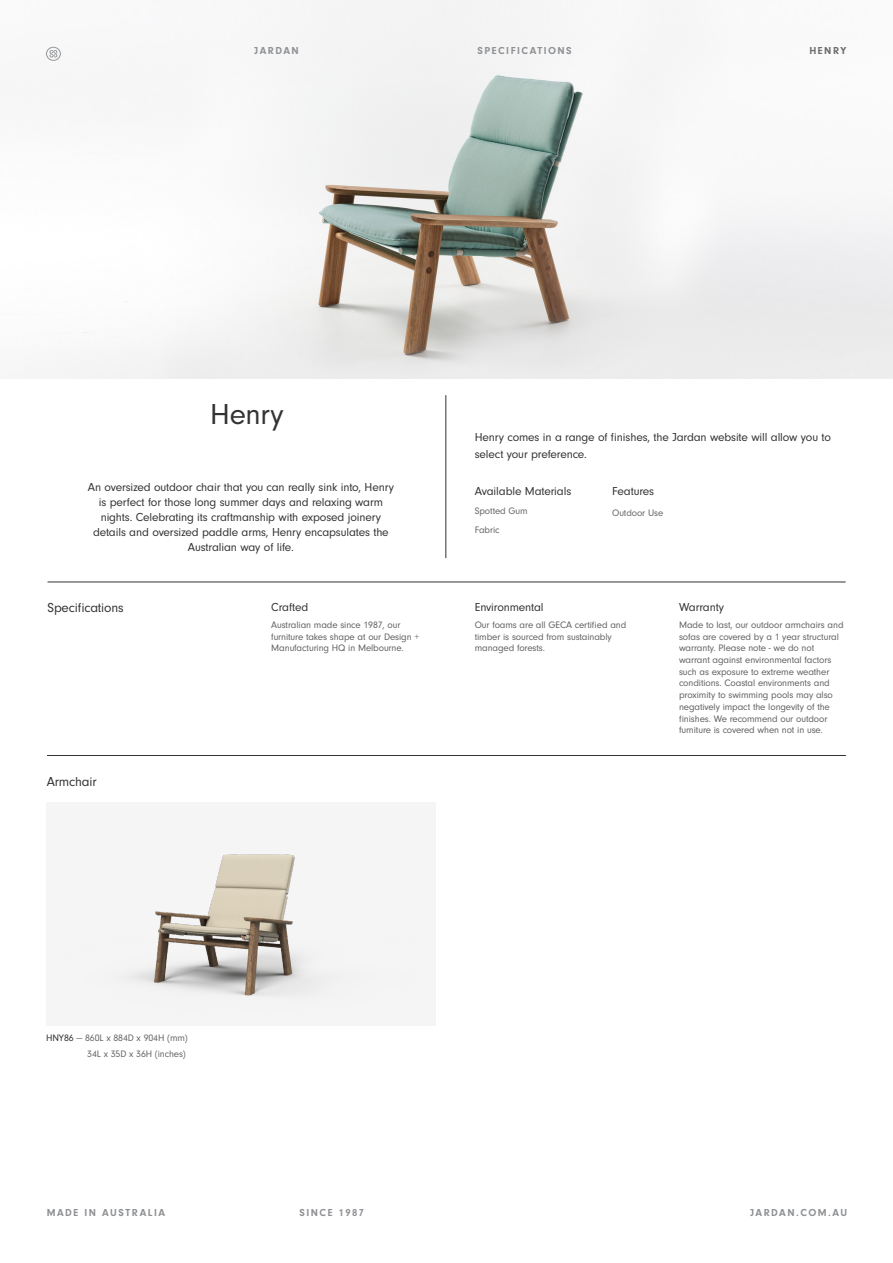
<style>
.page{position:relative;width:893px;height:1263px;background:#fff}
.page>*{position:absolute;margin:0;border:0;box-sizing:border-box;transform-origin:0 0}
.H2_-_32pt_Regular{font:30px "Neuzeit Gro";letter-spacing:-.01em;color:#333}
.H2_-_32pt_Regular-2{font:13.5px "Neuzeit Gro";letter-spacing:-.01em;color:#333}
.H2_-_32pt_Regular-3{font:12px/15px "Neuzeit Gro";letter-spacing:-.01em;color:#333}
.t1{font:700 10.5px "Neuzeit Gro";letter-spacing:.14em;color:#8f9194}
.t2{font:700 10.5px "Neuzeit Gro";letter-spacing:.14em;color:#6b6b6e}
.H2_-_32pt_Regular-4{font:9.75px/11.7px "Neuzeit Gro";letter-spacing:-.01em;color:#626262}
.H2_-_32pt_Regular-5{font:9.75px "Neuzeit Gro";letter-spacing:-.01em;color:#666}
.s1{color:#333}
</style>
<div class="page">
<img style="left:22px;top:0;width:871px;height:378px">
<hr style="left:48px;top:582px;width:798px;height:1px;background:#333">
<hr style="left:446px;top:395px;width:1px;height:163px;background:#333">
<hr style="left:47px;top:755px;width:799px;height:1px;background:#333">
<div style="left:46px;top:803px;width:390px;height:223px;background:#f5f5f5"></div>
<img style="left:133px;top:854px;width:179px;height:142px">
<svg style="left:46px;top:47px;width:15px;height:14px"></svg>
<p class="t1" style="left:254px;top:44px;width:46px">JARDAN</p>
<p class="t1" style="left:477px;top:44px;width:96px">SPECIFICATIONS</p>
<p class="H2_-_32pt_Regular" style="left:210px;top:398px;width:75px">Henry</p>
<p class="t2" style="left:809px;top:44px;width:38px">HENRY</p>
<p class="H2_-_32pt_Regular-3" style="left:88px;top:480px;width:308px;text-align:center">An oversized outdoor chair that you can really sink into, Henry is perfect for those long summer days and relaxing warm nights. Celebrating its craftmanship with exposed joinery details and oversized paddle arms, Henry encapsulates the Australian way of life.</p>
<p class="H2_-_32pt_Regular-2" style="left:48px;top:601px;width:78px">Specifications</p>
<p class="H2_-_32pt_Regular-3" style="left:271px;top:600px;width:39px">Crafted</p>
<p class="H2_-_32pt_Regular-4" style="left:271px;top:619px;width:150px">Australian made since 1987, our furniture takes shape at our Design +<br>Manufacturing HQ in Melbourne.</p>
<p class="H2_-_32pt_Regular-2" style="left:47px;top:774px;width:51px">Armchair</p>
<p class="H2_-_32pt_Regular-3" style="left:475px;top:429px;width:358px;line-height:17.4px">Henry comes in a range of finishes, the Jardan website will allow you to select your preference.</p>
<p class="H2_-_32pt_Regular-3" style="left:475px;top:484px;width:98px">Available Materials</p>
<p class="H2_-_32pt_Regular-3" style="left:612px;top:484px;width:43px">Features</p>
<p class="H2_-_32pt_Regular-5" style="left:475px;top:506px;width:54px">Spotted Gum</p>
<p class="H2_-_32pt_Regular-5" style="left:475px;top:524px;width:26px">Fabric</p>
<p class="H2_-_32pt_Regular-5" style="left:612px;top:508px;width:53px">Outdoor Use</p>
<p class="H2_-_32pt_Regular-3" style="left:475px;top:600px;width:70px">Environmental</p>
<p class="H2_-_32pt_Regular-4" style="left:475px;top:619px;width:153px">Our foams are all GECA certified and timber is sourced from sustainably managed forests.</p>
<p class="H2_-_32pt_Regular-3" style="left:679px;top:600px;width:47px">Warranty</p>
<p class="H2_-_32pt_Regular-4" style="left:679px;top:619px;width:166px">Made to last, our outdoor armchairs and sofas are covered by a 1 year structural warranty. Please note - we do not warrant against environmental factors such as exposure to extreme weather conditions. Coastal environments and proximity to swimming pools may also negatively impact the longevity of the finishes. We recommend our outdoor furniture is covered when not in use.</p>
<p class="H2_-_32pt_Regular-5" style="left:46px;top:1033px;width:143px"><span class="s1">HNY86</span> — 860L x 884D x 904H (mm)</p>
<p class="H2_-_32pt_Regular-5" style="left:87px;top:1048px;width:100px">34L x 35D x 36H (inches)</p>
<p class="t1" style="left:47px;top:1207px;width:120px">MADE IN AUSTRALIA</p>
<p class="t1" style="left:299px;top:1207px;width:66px">SINCE 1987</p>
<p class="t1" style="left:750px;top:1207px;width:98px">JARDAN.COM.AU</p>
</div>
